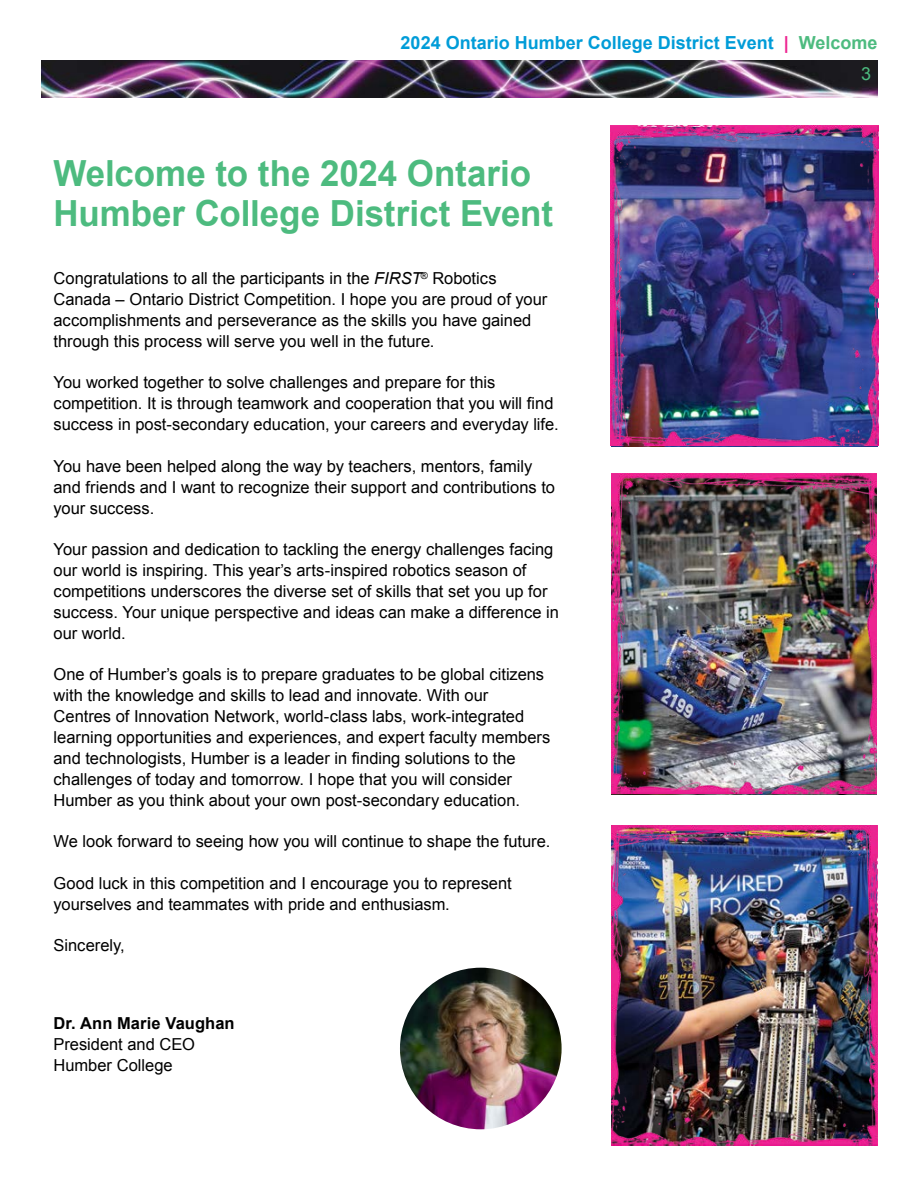
<style>
.page{position:relative;width:918px;height:1188px;background:#fff}
.page>*{position:absolute;margin:0;border:0;box-sizing:border-box;transform-origin:0 0}
.t1{font:700 36px/39.6px "Arial";letter-spacing:-.005em;color:#4dbb7f}
.t2{font:700 18px "Arial";color:#009cd8}
.t3{font:18px "Arial";color:#4dbb7f}
.Welcome_letter_text{font:16.5px/21px "Arial";color:#000}
.s1{color:#ed2290}
.s2{color:#4dbb7f}
.s3{font-style:italic}
.s4{font-weight:700}
</style>
<div class="page">
<img style="left:41px;top:60px;width:836px;height:37px">
<img style="left:611px;top:474px;width:266px;height:320px">
<img style="left:610px;top:125px;width:268px;height:320px">
<img style="left:612px;top:825px;width:265px;height:320px">
<img style="left:400px;top:968px;width:162px;height:161px;border-radius:81px">
<p class="t2" style="left:401px;top:30px;width:478px">2024 Ontario Humber College District Event <span class="s1">|</span> <span class="s2">Welcome</span></p>
<p class="t1" style="left:54px;top:155px;width:501px">Welcome to the 2024 Ontario<br>Humber College District Event</p>
<p class="Welcome_letter_text" style="left:54px;top:268px;width:495px">Congratulations to all the participants in the <span class="s3">FIRST</span><sup>®</sup> Robotics Canada – Ontario District Competition. I hope you are proud of your accomplishments and perseverance as the skills you have gained through this process will serve you well in the future.</p>
<p class="Welcome_letter_text" style="left:54px;top:372px;width:507px">You worked together to solve challenges and prepare for this competition. It is through teamwork and cooperation that you will find success in post-secondary education, your careers and everyday life.</p>
<p class="Welcome_letter_text" style="left:54px;top:456px;width:503px">You have been helped along the way by teachers, mentors, family and friends and I want to recognize their support and contributions to your success.</p>
<p class="Welcome_letter_text" style="left:54px;top:539px;width:507px">Your passion and dedication to tackling the energy challenges facing our world is inspiring. This year’s arts-inspired robotics season of competitions underscores the diverse set of skills that set you up for success. Your unique perspective and ideas can make a difference in our world.</p>
<p class="Welcome_letter_text" style="left:54px;top:664px;width:498px">One of Humber’s goals is to prepare graduates to be global citizens with the knowledge and skills to lead and innovate. With our<br>Centres of Innovation Network, world-class labs, work-integrated learning opportunities and experiences, and expert faculty members and technologists, Humber is a leader in finding solutions to the challenges of today and tomorrow. I hope that you will consider Humber as you think about your own post-secondary education.</p>
<p class="Welcome_letter_text" style="left:54px;top:831px;width:498px">We look forward to seeing how you will continue to shape the future.</p>
<p class="Welcome_letter_text" style="left:54px;top:873px;width:460px">Good luck in this competition and I encourage you to represent yourselves and teammates with pride and enthusiasm.</p>
<p class="Welcome_letter_text" style="left:54px;top:935px;width:73px">Sincerely,</p>
<p class="Welcome_letter_text" style="left:54px;top:1013px;width:183px"><span class="s4">Dr. Ann Marie Vaughan<br></span>President and CEO<br>Humber College</p>
<p class="t3" style="left:861px;top:61px;width:12px">3</p>
</div>
